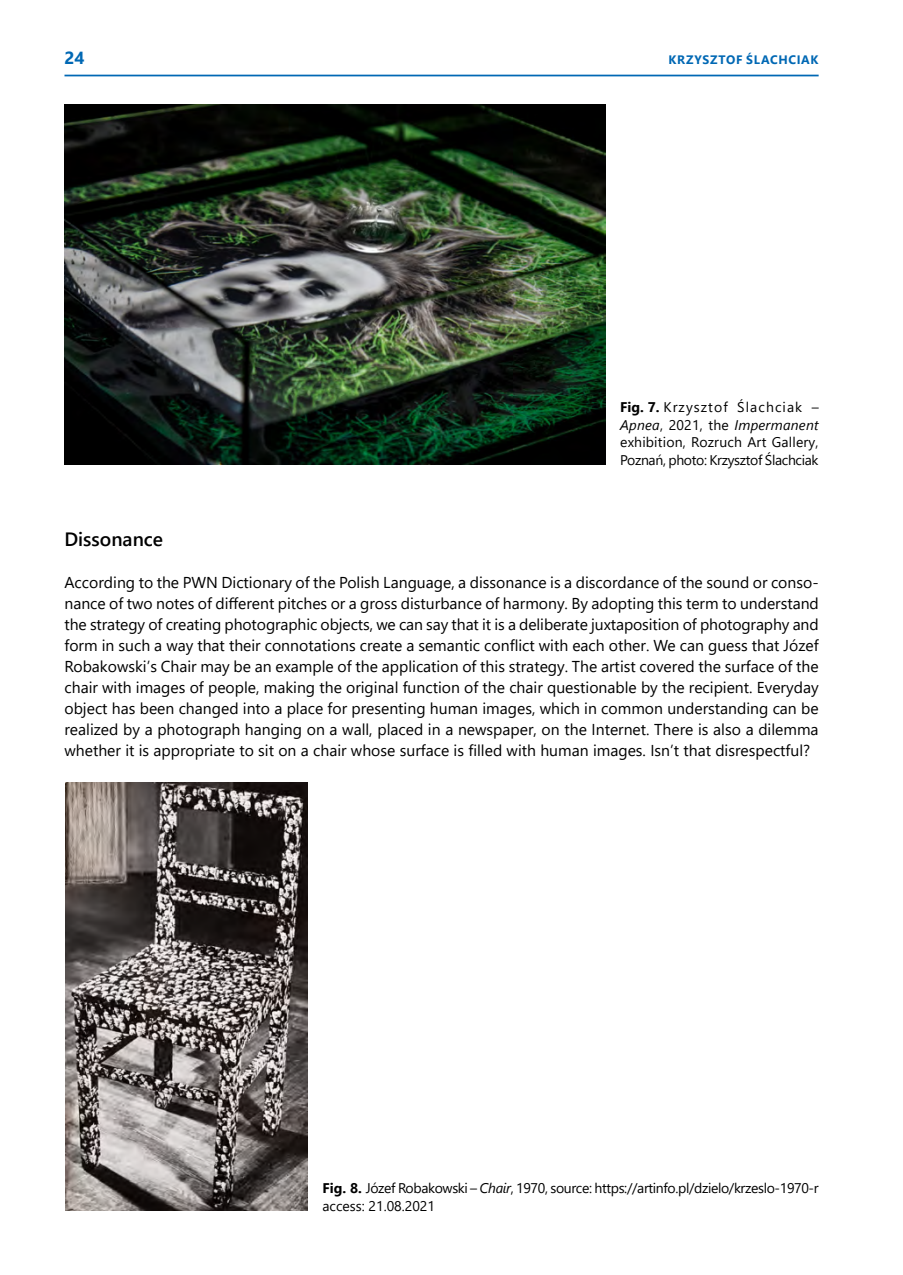
<style>
.page{position:relative;width:903px;height:1275px;background:#fff}
.page>*{position:absolute;margin:0;border:0;box-sizing:border-box;transform-origin:0 0}
.t1{font:600 19.25px "Segoe UI";color:#000}
.t2{font:700 17.5px "Segoe UI";color:#0068b4}
.t3{font:15.75px/21px "Segoe UI";color:#000;text-align:justify}
.t4{font:14px/17.5px "Segoe UI";letter-spacing:-.025em;color:#000;text-align:justify}
.t5{font:700 12.25px "Segoe UI";letter-spacing:.06em;color:#0068b4}
.s1{font-weight:700}
.s2{font-style:italic}
</style>
<div class="page">
<hr style="left:64px;top:75px;width:755px;height:1px;background:#0068b4">
<img style="left:64px;top:104px;width:541px;height:361px">
<img style="left:66px;top:783px;width:242px;height:427px">
<p class="t2" style="left:64px;top:42px;width:22px">24</p>
<p class="t5" style="left:668px;top:49px;width:143px">KRZYSZTOF ŚLACHCIAK</p>
<p class="t4" style="left:620px;top:397px;width:200px"><span class="s1">FIG. 7.</span> Krzysztof Ślachciak – <span class="s2">Apnea</span>, 2021, the <span class="s2">Impermanent </span>exhibition, Rozruch Art Gallery, Poznań, photo: Krzysztof Ślachciak</p>
<p class="t1" style="left:64px;top:521px;width:100px">Dissonance</p>
<p class="t3" style="left:64px;top:571px;width:756px">According to the PWN Dictionary of the Polish Language, a dissonance is a discordance of the sound or conso&shy;nance of two notes of different pitches or a gross disturbance of harmony. By adopting this term to understand the strategy of creating photographic objects, we can say that it is a deliberate juxtaposition of photography and form in such a way that their connotations create a semantic conflict with each other. We can guess that Józef Robakowski’s Chair may be an example of the application of this strategy. The artist covered the surface of the chair with images of people, making the original function of the chair questionable by the recipient. Everyday object has been changed into a place for presenting human images, which in common understanding can be realized by a photograph hanging on a wall, placed in a newspaper, on the Internet. There is also a dilemma whether it is appropriate to sit on a chair whose surface is filled with human images. Isn’t that disrespectful?</p>
<p class="t4" style="left:322px;top:1178px;width:498px"><span class="s1">FIG. 8.</span> Józef Robakowski – <span class="s2">Chair</span>, 1970, source: https://artinfo.pl/dzielo/krzeslo-1970-r access: 21.08.2021</p>
</div>
